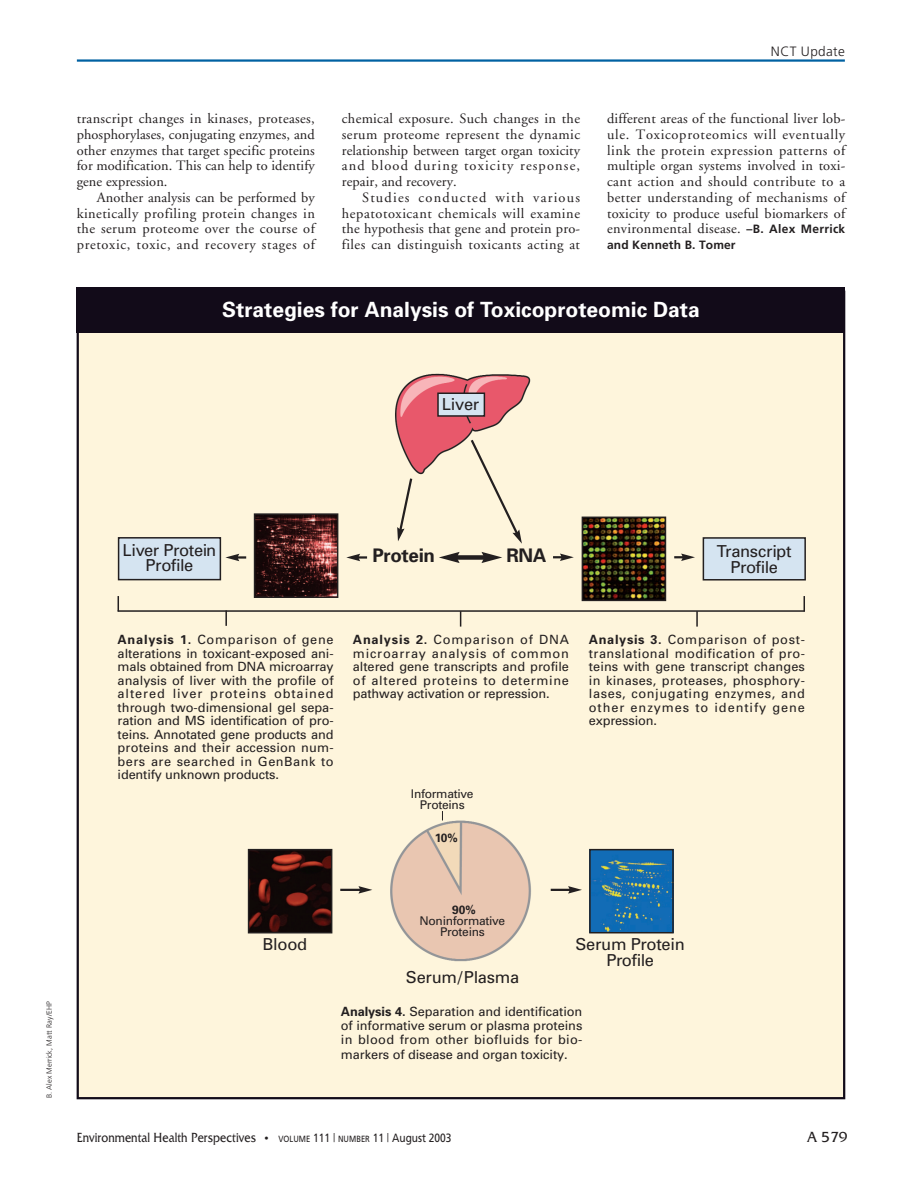
<style>
.page{position:relative;width:918px;height:1188px;background:#fff}
.page>*{position:absolute;margin:0;border:0;box-sizing:border-box;transform-origin:0 0}
.t1{font:700 21px "Univers";color:#fff}
.t2{font:700 18.75px "Univers";letter-spacing:-.015em;color:#231f20}
.t3{font:16.5px/15.8px "Univers";letter-spacing:-.015em;color:#231f20;text-align:center}
.t4{font:15px "Friz Quadrata IT Cby BT";color:#231f20}
.t5{font:14.25px/15.8px "Adobe Garamond";letter-spacing:.02em;color:#231f20;text-align:justify}
.t6{font:13.5px "Friz Quadrata IT Cby BT";color:#231f20;scale:.85 1}
.t7{font:300 13.5px "Frutiger";letter-spacing:.03em;color:#231f20}
.t8{font:12.75px/13.5px "Univers";letter-spacing:.01em;color:#231f20;text-align:justify}
.t9{font:12px/11.2px "Univers";letter-spacing:-.02em;color:#231f20;text-align:center}
.t10{font:700 12px "Frutiger";letter-spacing:.01em;color:#231f20}
.t11{font:700 12px "Univers";color:#231f20}
.t12{font:300 7.5px "Frutiger";color:#231f20}
.s1{font-family:"Frutiger";font-weight:700;font-size:12px}
.s2{font-weight:700}
.s3{font-size:10.5px}
.s4{font-family:"Frutiger";font-size:9px}
.s5{font-family:"Frutiger";font-size:12px}
.s6{font-family:"Frutiger";font-weight:300;font-size:12px}
</style>
<div class="page">
<div style="left:78px;top:292px;width:766px;height:806px;background:#fef5dc"></div>
<hr style="left:77px;top:59px;width:768px;height:3px;background:#0061a2">
<div style="left:77px;top:288px;width:768px;height:45px;background:#120b19"></div>
<img style="left:257px;top:516px;width:78px;height:79px">
<div style="left:254px;top:513px;width:84px;height:85px;border:2px solid #231f20"></div>
<img style="left:585px;top:520px;width:78px;height:78px">
<div style="left:582px;top:517px;width:84px;height:84px;border:2px solid #231f20"></div>
<img style="left:251px;top:852px;width:78px;height:78px">
<div style="left:248px;top:849px;width:84px;height:84px;border:2px solid #231f20"></div>
<img style="left:592px;top:852px;width:79px;height:78px">
<div style="left:589px;top:849px;width:85px;height:84px;border:2px solid #231f20"></div>
<img style="left:395px;top:373px;width:136px;height:102px">
<img style="left:390px;top:820px;width:141px;height:142px">
<div style="left:438px;top:393px;width:46px;height:23px;background:#d5e4f1"></div>
<div style="left:437px;top:393px;width:48px;height:24px;border:2px solid #231f20"></div>
<div style="left:119px;top:538px;width:101px;height:42px;background:#d5e4f1"></div>
<div style="left:118px;top:537px;width:103px;height:43px;border:2px solid #231f20"></div>
<div style="left:703px;top:538px;width:102px;height:42px;background:#d5e4f1"></div>
<div style="left:703px;top:537px;width:103px;height:44px;border:2px solid #231f20"></div>
<svg style="left:225px;top:554px;width:21px;height:7px"></svg>
<svg style="left:397px;top:478px;width:16px;height:63px"></svg>
<svg style="left:469px;top:437px;width:53px;height:107px"></svg>
<div style="left:456px;top:555px;width:29px;height:5px;background:#231f20"></div>
<svg style="left:439px;top:552px;width:21px;height:11px"></svg>
<svg style="left:482px;top:552px;width:20px;height:11px"></svg>
<svg style="left:346px;top:554px;width:21px;height:7px"></svg>
<svg style="left:674px;top:554px;width:21px;height:7px"></svg>
<svg style="left:553px;top:554px;width:21px;height:7px"></svg>
<hr style="left:340px;top:889px;width:21px;height:2px;background:#231f20">
<svg style="left:358px;top:886px;width:14px;height:8px"></svg>
<hr style="left:551px;top:889px;width:20px;height:2px;background:#231f20">
<svg style="left:568px;top:886px;width:14px;height:8px"></svg>
<hr style="left:118px;top:610px;width:687px;height:2px;background:#231f20">
<svg style="left:804px;top:596px;width:1px;height:14px"></svg>
<svg style="left:118px;top:596px;width:1px;height:14px"></svg>
<svg style="left:225px;top:610px;width:2px;height:16px"></svg>
<svg style="left:460px;top:612px;width:1px;height:15px"></svg>
<svg style="left:696px;top:611px;width:2px;height:16px"></svg>
<p class="t5" style="left:77px;top:112px;width:240px">transcript changes in kinases, proteases, phosphorylases, conjugating enzymes, and other enzymes that target specific proteins for modification. This can help to identify gene expression.</p>
<p class="t5" style="left:77px;top:191px;width:240px;text-indent:20px">Another analysis can be performed by kinetically profiling protein changes in the serum proteome over the course of pretoxic, toxic, and recovery stages of</p>
<p class="t5" style="left:342px;top:112px;width:240px">chemical exposure. Such changes in the serum proteome represent the dynamic relationship between target organ toxicity and blood during toxicity response, repair, and recovery.</p>
<p class="t5" style="left:342px;top:191px;width:240px;text-indent:20px">Studies conducted with various hepatotoxicant chemicals will examine the hypothesis that gene and protein pro&shy;files can distinguish toxicants acting at</p>
<p class="t7" style="left:771px;top:46px;width:75px">NCT Update</p>
<p class="t5" style="left:607px;top:112px;width:240px">different areas of the functional liver lob&shy;ule. Toxicoproteomics will eventually link the protein expression patterns of multiple organ systems involved in toxi&shy;cant action and should contribute to a better understanding of mechanisms of toxicity to produce useful biomarkers of environmental disease. <span class="s1">–B. Alex Merrick</span></p>
<p class="t10" style="left:607px;top:240px;width:130px">and Kenneth B. Tomer</p>
<h1 class="t1" style="left:222px;top:302px;width:479px">Strategies for Analysis of Toxicoproteomic Data</h1>
<p class="t3" style="left:442px;top:398px;width:39px">Liver</p>
<p class="t3" style="left:123px;top:543px;width:95px">Liver Protein<br>Profile</p>
<p class="t3" style="left:717px;top:545px;width:76px">Transcript<br>Profile</p>
<h2 class="t2" style="left:372px;top:549px;width:64px">Protein</h2>
<h2 class="t2" style="left:506px;top:549px;width:42px">RNA</h2>
<p class="t8" style="left:118px;top:634px;width:218px"><span class="s2">Analysis 1.</span> Comparison of gene alterations in toxicant-exposed ani&shy;mals obtained from DNA microarray analysis of liver with the profile of altered liver proteins obtained through two-dimensional gel sepa&shy;ration and MS identification of pro&shy;teins. Annotated gene products and proteins and their accession num&shy;bers are searched in GenBank to identify unknown products.</p>
<p class="t8" style="left:353px;top:634px;width:218px"><span class="s2">Analysis 2.</span> Comparison of DNA microarray analysis of common altered gene transcripts and profile of altered proteins to determine pathway activation or repression.</p>
<p class="t8" style="left:589px;top:634px;width:218px"><span class="s2">Analysis 3.</span> Comparison of post&shy;translational modification of pro&shy;teins with gene transcript changes in kinases, proteases, phosphory&shy;lases, conjugating enzymes, and other enzymes to identify gene expression.</p>
<p class="t9" style="left:411px;top:789px;width:64px">Informative<br>Proteins</p>
<p class="t11" style="left:435px;top:833px;width:25px">10%</p>
<p class="t12" style="left:46px;top:1098px;width:98px;rotate:-90deg">B. Alex Merrick, Matt Ray/EHP</p>
<p class="t3" style="left:262px;top:938px;width:46px">Blood</p>
<p class="t11" style="left:452px;top:905px;width:25px">90%</p>
<p class="t9" style="left:419px;top:916px;width:87px">Noninformative<br>Proteins</p>
<p class="t3" style="left:406px;top:971px;width:115px">Serum/Plasma</p>
<p class="t3" style="left:576px;top:938px;width:111px">Serum Protein<br>Profile</p>
<p class="t8" style="left:341px;top:1005px;width:243px;line-height:14.2px"><span class="s2">Analysis 4.</span> Separation and identification of informative serum or plasma proteins in blood from other biofluids for bio&shy;markers of disease and organ toxicity.</p>
<p class="t6" style="left:77px;top:1133px;width:442px">Environmental Health Perspectives <span class="s3">•</span> <span class="s4">VOLUME</span> <span class="s5">111</span> <span class="s6">|</span> <span class="s4">NUMBER</span> <span class="s5">11</span> <span class="s6">|</span> <span class="s5">August 2003</span></p>
<p class="t4" style="left:807px;top:1131px;width:42px">A 579</p>
</div>
